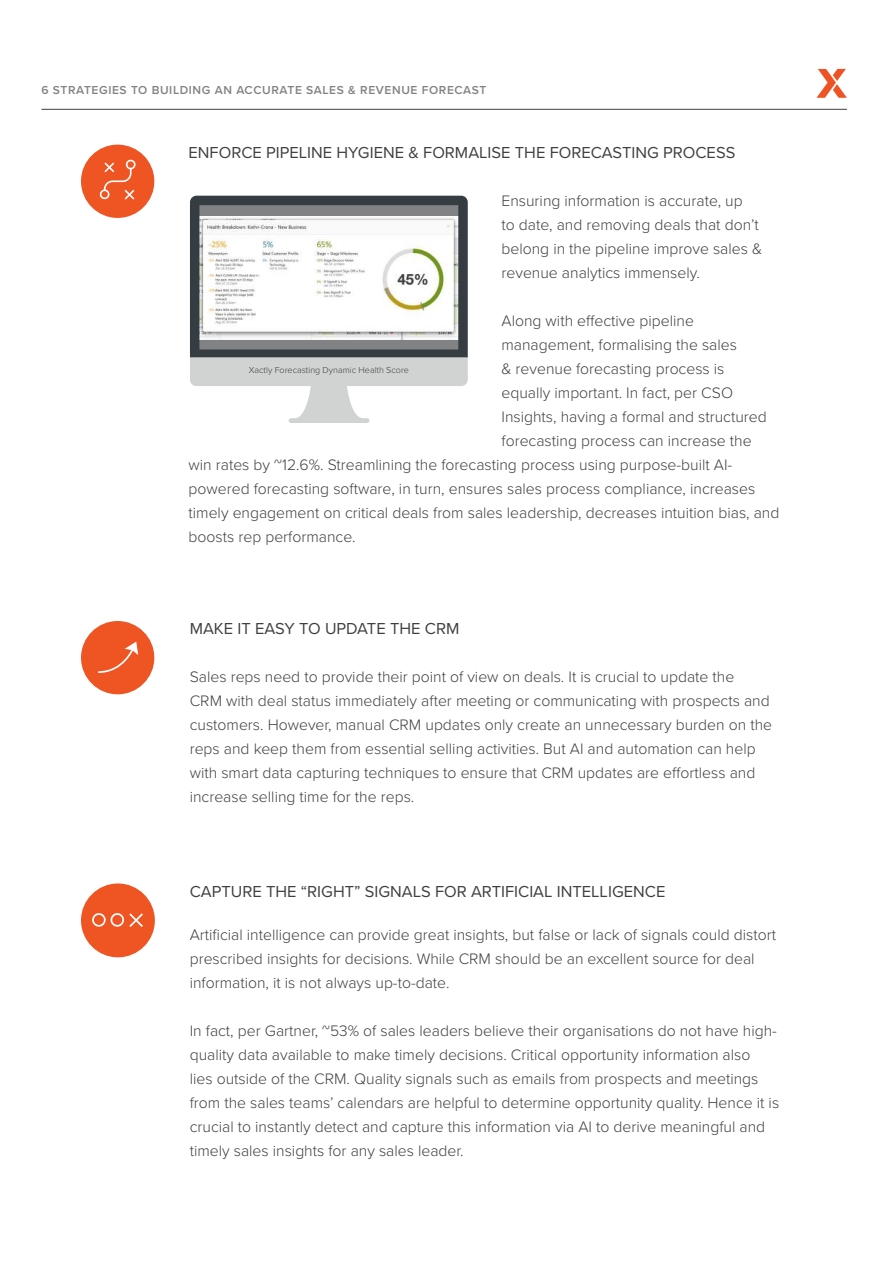
<style>
.page{position:relative;width:893px;height:1263px;background:#fff}
.page>*{position:absolute;margin:0;border:0;box-sizing:border-box;transform-origin:0 0}
.t1{font:16.5px "Proxima Nova";color:#404042}
.t2{font:300 15.75px/24px "Proxima Nova";color:#404042}
.t3{font:600 12px "Proxima Nova";letter-spacing:.05em;color:#808284}
.t4{font:300 9px "Proxima Nova";color:#404042}
</style>
<div class="page">
<hr style="left:41px;top:109px;width:806px;height:1px;background:#404042">
<svg style="left:816px;top:69px;width:31px;height:29px"></svg>
<svg style="left:190px;top:196px;width:278px;height:227px"></svg>
<div style="left:81px;top:145px;width:73px;height:73px;background:#ef5423;border-radius:50%"></div>
<svg style="left:100px;top:159px;width:36px;height:41px"></svg>
<div style="left:81px;top:621px;width:73px;height:73px;background:#ef5423;border-radius:50%"></div>
<svg style="left:98px;top:642px;width:40px;height:31px"></svg>
<div style="left:81px;top:883px;width:74px;height:74px;background:#ef5423;border-radius:50%"></div>
<svg style="left:92px;top:913px;width:51px;height:14px"></svg>
<p class="t3" style="left:41px;top:81px;width:446px">6 STRATEGIES TO BUILDING AN ACCURATE SALES &amp; REVENUE FORECAST</p>
<p class="t1" style="left:189px;top:140px;width:548px">ENFORCE PIPELINE HYGIENE &amp; FORMALISE THE FORECASTING PROCESS</p>
<p class="t2" style="left:501px;top:188px;width:262px">Ensuring information is accurate, up<br>to date, and removing deals that don’t belong in the pipeline improve sales &amp; revenue analytics immensely.</p>
<p class="t2" style="left:501px;top:308px;width:194px">Along with effective pipeline</p>
<p class="t2" style="left:501px;top:332px;width:237px">management, formalising the sales</p>
<p class="t2" style="left:501px;top:356px;width:224px">&amp; revenue forecasting process is</p>
<p class="t2" style="left:501px;top:380px;width:233px">equally important. In fact, per CSO</p>
<p class="t2" style="left:501px;top:404px;width:267px">Insights, having a formal and structured</p>
<p class="t2" style="left:501px;top:428px;width:252px">forecasting process can increase the</p>
<p class="t2" style="left:189px;top:452px;width:545px">win rates by ~12.6%. Streamlining the forecasting process using purpose-built AI-</p>
<p class="t2" style="left:189px;top:476px;width:568px">powered forecasting software, in turn, ensures sales process compliance, increases</p>
<p class="t2" style="left:189px;top:500px;width:592px">timely engagement on critical deals from sales leadership, decreases intuition bias, and</p>
<p class="t2" style="left:189px;top:524px;width:169px">boosts rep performance.</p>
<p class="t4" style="left:249px;top:363px;width:162px">Xactly Forecasting Dynamic Health Score</p>
<p class="t1" style="left:190px;top:616px;width:271px">MAKE IT EASY TO UPDATE THE CRM</p>
<p class="t2" style="left:190px;top:664px;width:584px">Sales reps need to provide their point of view on deals. It is crucial to update the<br>CRM with deal status immediately after meeting or communicating with prospects and customers. However, manual CRM updates only create an unnecessary burden on the reps and keep them from essential selling activities. But AI and automation can help with smart data capturing techniques to ensure that CRM updates are effortless and increase selling time for the reps.</p>
<p class="t1" style="left:190px;top:879px;width:477px">CAPTURE THE “RIGHT” SIGNALS FOR ARTIFICIAL INTELLIGENCE</p>
<p class="t2" style="left:190px;top:922px;width:588px">Artificial intelligence can provide great insights, but false or lack of signals could distort prescribed insights for decisions. While CRM should be an excellent source for deal information, it is not always up-to-date.</p>
<p class="t2" style="left:190px;top:1018px;width:591px">In fact, per Gartner, ~53% of sales leaders believe their organisations do not have high&shy;quality data available to make timely decisions. Critical opportunity information also<br>lies outside of the CRM. Quality signals such as emails from prospects and meetings from the sales teams’ calendars are helpful to determine opportunity quality. Hence it is crucial to instantly detect and capture this information via AI to derive meaningful and timely sales insights for any sales leader.</p>
</div>
